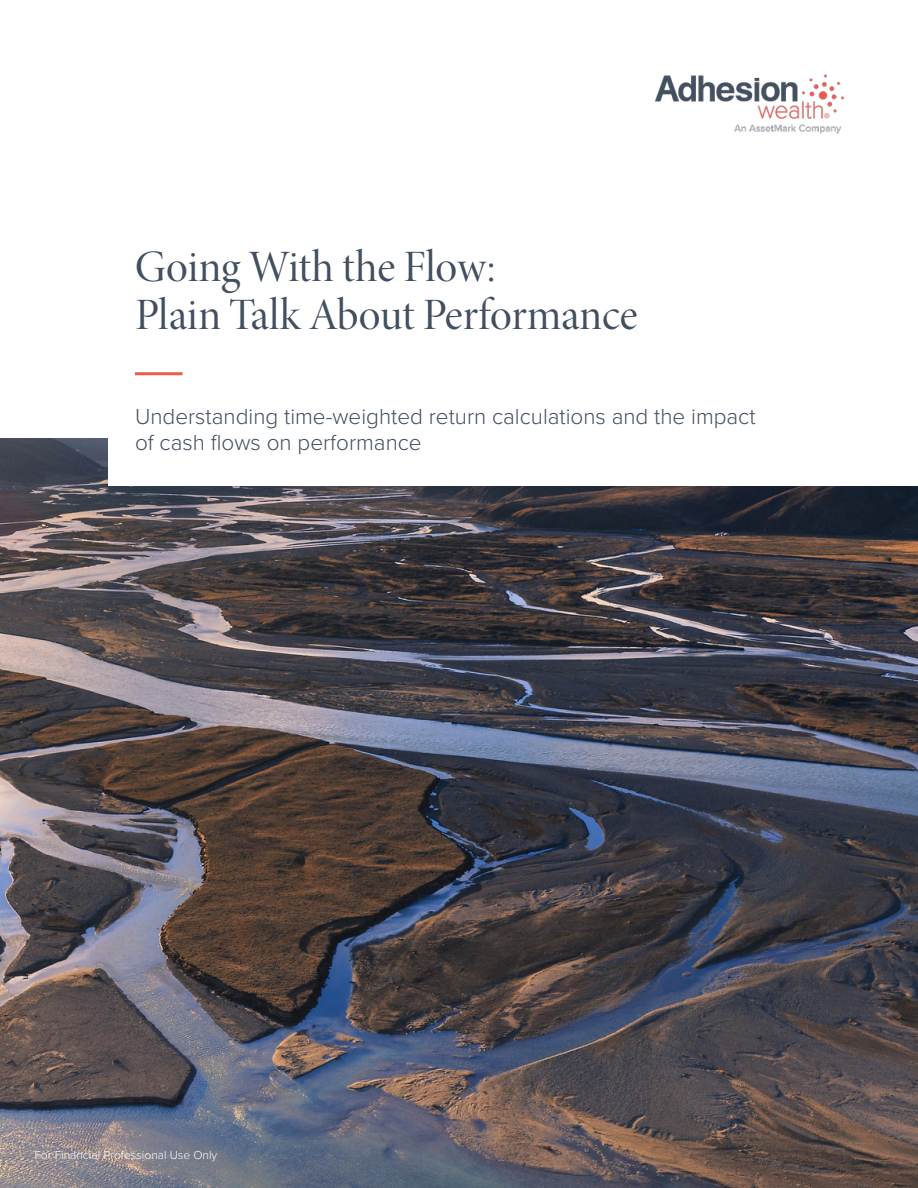
<style>
.page{position:relative;width:918px;height:1188px;background:#fff}
.page>*{position:absolute;margin:0;border:0;box-sizing:border-box;transform-origin:0 0}
.Header-1{font:45px "Minion Pro Disp";letter-spacing:-.005em;color:#414f5f}
.body-2{font:300 22.5px/25.5px "Proxima Nova";color:#414f5f}
.t1{font:300 12px "Proxima Nova";color:#fff}
</style>
<div class="page">
<img style="left:0;top:438px;width:918px;height:750px">
<div style="left:108px;top:422px;width:810px;height:64px;background:#fff"></div>
<hr style="left:135px;top:372px;width:48px;height:3px;background:#f05a4f">
<img style="left:656px;top:74px;width:188px;height:60px">
<p class="Header-1" style="left:135px;top:239px;width:362px">Going With the Flow:</p>
<p class="Header-1" style="left:135px;top:287px;width:504px">Plain Talk About Performance</p>
<p class="body-2" style="left:135px;top:403px;width:622px">Understanding time-weighted return calculations and the impact of cash flows on performance</p>
<p class="t1" style="left:34px;top:1146px;width:184px">For Financial Professional Use Only</p>
</div>
